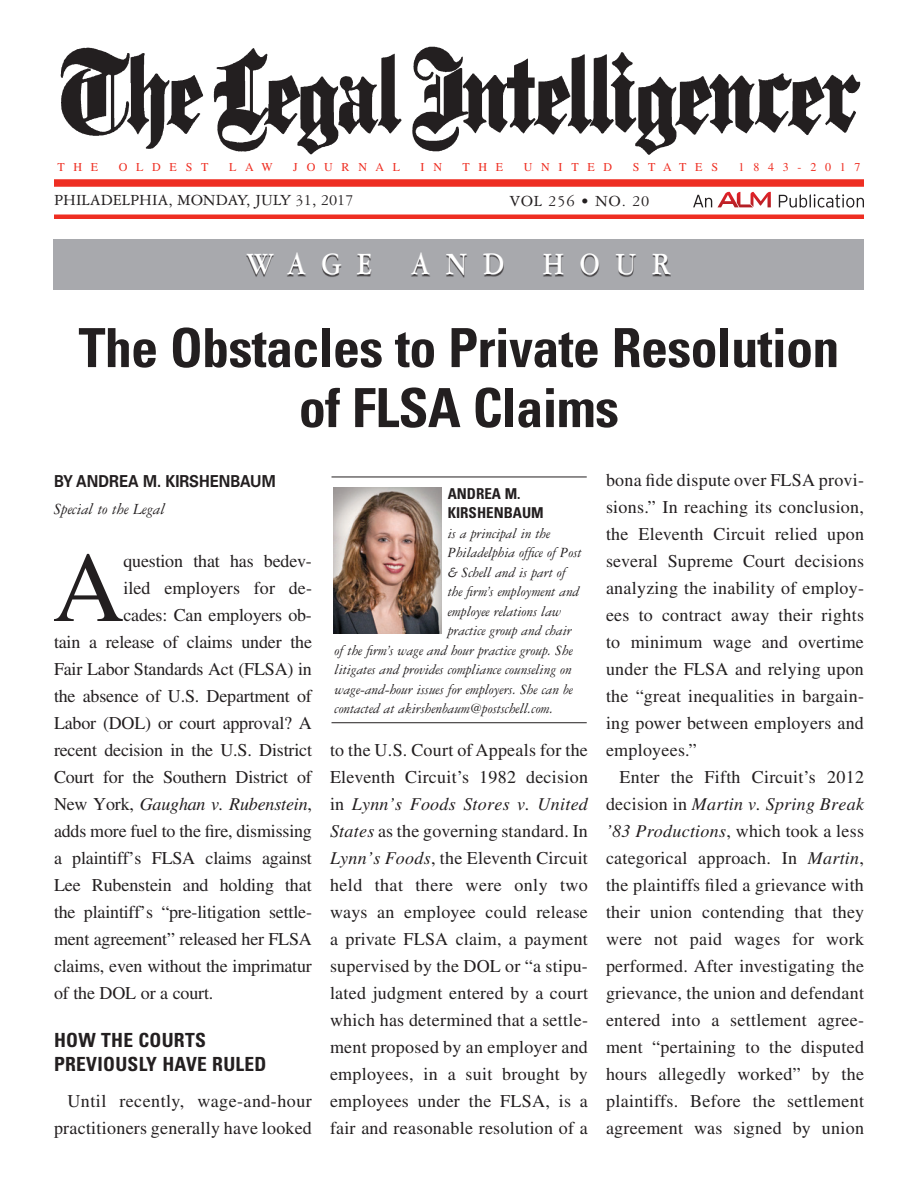
<style>
.page{position:relative;width:918px;height:1188px;background:#fff}
.page>*{position:absolute;margin:0;border:0;box-sizing:border-box;transform-origin:0 0}
.t1{font:99.6px "Times LT Std";color:#231f20}
.t2{font:700 condensed 54px/60px "Univers LT Std";letter-spacing:-.015em;color:#231f20}
.t3{font:700 33px "Garamond 3 LT Std";letter-spacing:.55em;color:#fff;scale:.84 1}
.t4{font:700 condensed 19.5px/24px "Univers LT Std";letter-spacing:.015em;color:#231f20}
.t5{font:18px/27px "Times LT Std";letter-spacing:.015em;color:#231f20;text-align:justify}
.t6{font:18px/27px "Times LT Std";letter-spacing:-.01em;color:#231f20}
.t7{font:italic 18px "Times LT Std";letter-spacing:-.01em;color:#231f20}
.t8{font:16.5px "Garamond 3 LT Std";color:#231f20}
.t9{font:700 16.5px "Univers LT Std";color:#231f20;scale:.9 1}
.t10{font:italic 16.5px "Garamond 3 LT Std";color:#231f20}
.t11{font:16.5px "Garamond 3 LT Std";letter-spacing:.05em;color:#231f20}
.t12{font:italic 15px "Garamond 3 LT Std";letter-spacing:-.005em;color:#231f20}
.t13{font:700 condensed 15px/19.5px "Univers LT Std";color:#231f20}
.t14{font:12px "Times LT Std";letter-spacing:.73em;color:#ee2e22}
.s1{font-style:normal}
.s2{font-style:italic}
</style>
<div class="page">
<img style="left:60px;top:46px;width:801px;height:109px">
<div style="left:54px;top:179px;width:810px;height:8px;background:#ee2e22"></div>
<div style="left:54px;top:214px;width:810px;height:5px;background:#ee2e22"></div>
<svg style="left:693px;top:195px;width:19px;height:12px"></svg>
<svg style="left:779px;top:194px;width:85px;height:14px"></svg>
<svg style="left:718px;top:192px;width:53px;height:15px"></svg>
<div style="left:53px;top:239px;width:811px;height:50px;background:#a8a9ad"></div>
<div style="left:247px;top:254px;width:424px;height:23px;background:#231f20;opacity:.75"></div>
<hr style="left:332px;top:477px;width:255px;height:1px;background:#231f20">
<hr style="left:332px;top:722px;width:255px;height:1px;background:#231f20">
<img style="left:333px;top:488px;width:109px;height:146px">
<p class="t14" style="left:57px;top:160px;width:42px">The</p>
<p class="t14" style="left:119px;top:160px;width:87px">Oldest</p>
<p class="t14" style="left:229px;top:160px;width:45px">Law</p>
<p class="t14" style="left:293px;top:160px;width:108px">Jo urnal</p>
<p class="t14" style="left:421px;top:160px;width:23px">i n</p>
<p class="t14" style="left:462px;top:160px;width:42px">t he</p>
<p class="t14" style="left:524px;top:160px;width:90px">Unit ed</p>
<p class="t14" style="left:633px;top:160px;width:13px">St</p>
<p class="t14" style="left:663px;top:160px;width:56px">at es</p>
<p class="t14" style="left:739px;top:160px;width:124px">1843-2017</p>
<p class="t8" style="left:54px;top:192px;width:301px">PHILADELPHIA, MONDAY, JULY 31, 2017</p>
<p class="t11" style="left:510px;top:192px;width:141px">VOL 256 • NO. 20</p>
<h3 class="t3" style="left:247px;top:246px;width:506px">WAGE AND HOUR</h3>
<h2 class="t2" style="left:299px;top:318px;width:542px;text-indent:-220px">THE OBSTACLES TO PRIVATE RESOLUTION<br>OF FLSA</h2>
<h2 class="t2" style="left:473px;top:378px;width:148px">CLAIMS</h2>
<p class="t9" style="left:54px;top:472px;width:246px">BY ANDREA M. KIRSHENBAUM</p>
<p class="t10" style="left:54px;top:500px;width:113px">Special to the Legal</p>
<h1 class="t1" style="left:53px;top:532px;width:70px">A</h1>
<p class="t5" style="left:123px;top:547px;width:190px">question that has bedev-</p>
<p class="t5" style="left:123px;top:574px;width:190px">iled employers for de-</p>
<p class="t6" style="left:123px;top:601px;width:190px">cades: Can employers ob-</p>
<p class="t5" style="left:54px;top:628px;width:259px">tain a release of claims under the</p>
<p class="t6" style="left:54px;top:655px;width:259px">Fair Labor Standards Act (FLSA) in</p>
<p class="t6" style="left:54px;top:682px;width:259px">the absence of U.S. Department of</p>
<p class="t6" style="left:54px;top:709px;width:259px">Labor (DOL) or court approval? A</p>
<p class="t6" style="left:54px;top:736px;width:260px">recent decision in the U.S. District</p>
<p class="t6" style="left:54px;top:763px;width:259px">Court for the Southern District of</p>
<p class="t7" style="left:54px;top:794px;width:259px"><span class="s1">New York,</span> Gaughan v. Rubenstein<span class="s1">,</span></p>
<p class="t6" style="left:54px;top:817px;width:259px">adds more fuel to the fire, dismissing</p>
<p class="t5" style="left:54px;top:844px;width:120px">a plaintiff’s FLSA</p>
<p class="t6" style="left:54px;top:844px;width:259px;text-indent:152px">claims against<br>Lee Rubenstein and holding that the plaintiff’s “pre-litigation settle&shy;ment agreement” released her FLSA claims, even without the imprimatur of the DOL or a court.</p>
<p class="t4" style="left:54px;top:1028px;width:214px">HOW THE COURTS<br>PREVIOUSLY HAVE RULED</p>
<p class="t5" style="left:54px;top:1087px;width:259px;text-align:right">Until recently, wage-and-hour practitioners generally have looked</p>
<p class="t13" style="left:448px;top:484px;width:96px">ANDREA M.<br>KIRSHENBAUM</p>
<p class="t12" style="left:448px;top:525px;width:104px">is a principal in the</p>
<p class="t12" style="left:448px;top:545px;width:135px">Philadelphia office of Post</p>
<p class="t12" style="left:448px;top:564px;width:120px">&amp; Schell and is part of</p>
<p class="t12" style="left:448px;top:584px;width:133px">the firm’s employment and</p>
<p class="t12" style="left:448px;top:603px;width:115px">employee relations law</p>
<p class="t12" style="left:448px;top:623px;width:125px">practice group and chair</p>
<p class="t12" style="left:335px;top:642px;width:240px">of the firm’s wage and hour practice group. She</p>
<p class="t12" style="left:335px;top:662px;width:239px">litigates and provides compliance counseling on</p>
<p class="t12" style="left:335px;top:681px;width:240px">wage-and-hour issues for employers. She can be</p>
<p class="t12" style="left:335px;top:701px;width:220px">contacted at akirshenbaum@postschell.com.</p>
<p class="t5" style="left:330px;top:736px;width:259px">to the U.S. Court of Appeals for the Eleventh Circuit’s 1982 decision in <span class="s2">Lynn’s Foods Stores v. United States</span> as the governing standard. In <span class="s2">Lynn’s Foods</span>, the Eleventh Circuit held that there were only two ways an employee could release a private FLSA</p>
<p class="t5" style="left:330px;top:925px;width:260px;text-indent:126px">claim, a payment supervised by the DOL or “a stipu&shy;lated judgment entered by a court which has determined that a settle&shy;ment proposed by an employer and employees, in a suit brought by employees under the FLSA</p>
<p class="t5" style="left:330px;top:1087px;width:259px;text-align:right">, is a<br>fair and reasonable resolution of a</p>
<p class="t5" style="left:606px;top:466px;width:187px">bona fide dispute over FLSA</p>
<p class="t5" style="left:606px;top:466px;width:260px;text-indent:213px">provi&shy;sions.” In reaching its conclusion, the Eleventh Circuit relied upon several Supreme Court decisions analyzing the inability of employ&shy;ees to contract away their rights to minimum wage and overtime under the FLSA</p>
<p class="t5" style="left:606px;top:655px;width:259px;text-indent:129px">and relying upon the “great inequalities in bargain&shy;ing power between employers and employees.”</p>
<p class="t5" style="left:606px;top:763px;width:260px;text-indent:14px">Enter the Fifth Circuit’s 2012 decision in <span class="s2">Martin v. Spring Break ’83 Productions</span>, which took a less categorical approach. In <span class="s2">Martin</span>, the plaintiffs filed a grievance with their union contending that they were not paid wages for work performed. After investigating the grievance, the union and defendant entered into a settlement agree&shy;ment “pertaining to the disputed hours allegedly worked” by the plaintiffs. Before the settlement agreement was signed by union</p>
</div>
